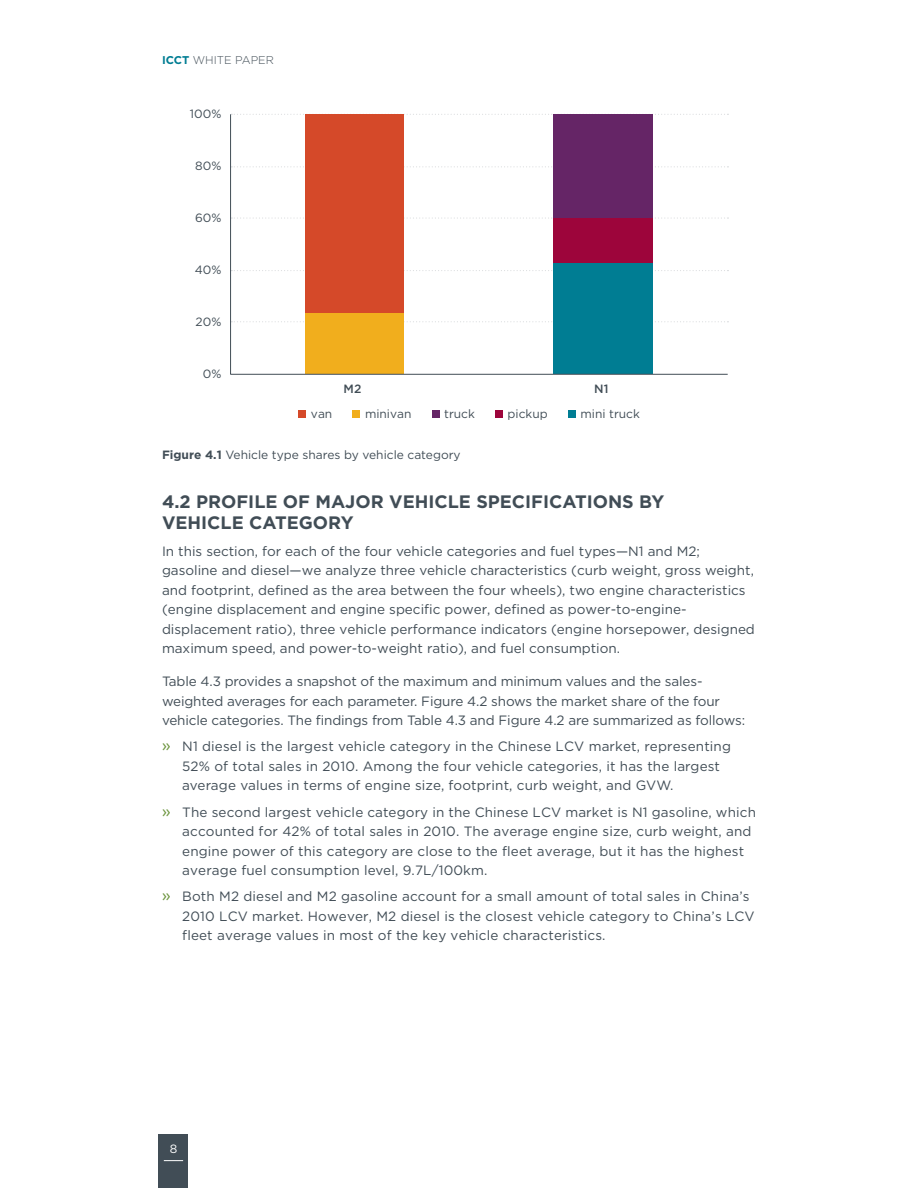
<style>
.page{position:relative;width:918px;height:1188px;background:#fff}
.page>*{position:absolute;margin:0;border:0;box-sizing:border-box;transform-origin:0 0}
.t1{font:700 18px/21.6px "Gotham";color:#414d56}
.t2{font:13.5px/19.5px "Gotham";color:#414d56}
.t3{font:12px "Gotham";color:#414d56}
.t4{font:500 12px "Gotham";color:#414d56}
.t5{font:12px "Gotham";color:#fff}
.t6{font:300 11.25px "Gotham";color:#414d56}
.s1{font-weight:700;color:#007d93}
.s2{font-weight:700}
.s3{font-size:16.5px;color:#6c953e}
</style>
<div class="page">
<div style="left:159px;top:1134px;width:29px;height:54px;background:#414d56"></div>
<svg style="left:164px;top:1160px;width:19px;height:1px"></svg>
<svg style="left:231px;top:114px;width:497px;height:1px"></svg>
<svg style="left:231px;top:166px;width:497px;height:1px"></svg>
<svg style="left:231px;top:217px;width:497px;height:2px"></svg>
<svg style="left:231px;top:270px;width:497px;height:1px"></svg>
<svg style="left:231px;top:321px;width:497px;height:1px"></svg>
<div style="left:553px;top:263px;width:100px;height:111px;background:#007d93"></div>
<div style="left:553px;top:218px;width:100px;height:45px;background:#9d053b"></div>
<div style="left:553px;top:114px;width:100px;height:104px;background:#652566"></div>
<div style="left:305px;top:312px;width:98px;height:62px;background:#f1ae1d"></div>
<div style="left:305px;top:114px;width:98px;height:198px;background:#d54929"></div>
<hr style="left:230px;top:114px;width:1px;height:260px;background:#414d56">
<hr style="left:231px;top:374px;width:497px;height:1px;background:#414d56">
<div style="left:299px;top:411px;width:7px;height:7px;background:#d54929"></div>
<div style="left:353px;top:411px;width:7px;height:7px;background:#f1ae1d"></div>
<div style="left:432px;top:411px;width:7px;height:7px;background:#652566"></div>
<div style="left:495px;top:411px;width:8px;height:7px;background:#9d053b"></div>
<div style="left:568px;top:411px;width:7px;height:7px;background:#007d93"></div>
<p class="t6" style="left:162px;top:53px;width:113px"><span class="s1">ICCT</span> WHITE PAPER</p>
<p class="t3" style="left:190px;top:106px;width:33px">100%</p>
<p class="t3" style="left:195px;top:158px;width:28px">80%</p>
<p class="t3" style="left:195px;top:210px;width:28px">60%</p>
<p class="t3" style="left:195px;top:262px;width:28px">40%</p>
<p class="t3" style="left:196px;top:314px;width:27px">20%</p>
<p class="t3" style="left:203px;top:366px;width:20px">0%</p>
<p class="t4" style="left:344px;top:381px;width:19px">M2</p>
<p class="t4" style="left:594px;top:381px;width:16px">N1</p>
<p class="t3" style="left:311px;top:406px;width:23px">van</p>
<p class="t3" style="left:365px;top:406px;width:48px">minivan</p>
<p class="t3" style="left:444px;top:406px;width:32px">truck</p>
<p class="t3" style="left:508px;top:406px;width:42px">pickup</p>
<p class="t3" style="left:580px;top:406px;width:61px">mini truck</p>
<p class="t3" style="left:162px;top:447px;width:300px"><span class="s2">Figure 4.1</span> Vehicle type shares by vehicle category</p>
<h1 class="t1" style="left:162px;top:491px;width:504px">4.2 PROFILE OF MAJOR VEHICLE SPECIFICATIONS BY<br>VEHICLE CATEGORY</h1>
<p class="t2" style="left:162px;top:541px;width:594px">In this section, for each of the four vehicle categories and fuel types—N1 and M2; gasoline and diesel—we analyze three vehicle characteristics (curb weight, gross weight, and footprint, defined as the area between the four wheels), two engine characteristics (engine displacement and engine specific power, defined as power-to-engine&shy;displacement ratio), three vehicle performance indicators (engine horsepower, designed maximum speed, and power-to-weight ratio), and fuel consumption.</p>
<p class="t2" style="left:162px;top:671px;width:585px">Table 4.3 provides a snapshot of the maximum and minimum values and the sales&shy;weighted averages for each parameter. Figure 4.2 shows the market share of the four vehicle categories. The findings from Table 4.3 and Figure 4.2 are summarized as follows:</p>
<p class="t2" style="left:182px;top:737px;width:550px;text-indent:-20px"><span class="s3">»</span> N1 diesel is the largest vehicle category in the Chinese LCV market, representing<br>52% of total sales in 2010. Among the four vehicle categories, it has the largest average values in terms of engine size, footprint, curb weight, and GVW.</p>
<p class="t2" style="left:182px;top:802px;width:575px;text-indent:-20px"><span class="s3">»</span> The second largest vehicle category in the Chinese LCV market is N1 gasoline, which accounted for 42% of total sales in 2010. The average engine size, curb weight, and engine power of this category are close to the fleet average, but it has the highest average fuel consumption level, 9.7L/100km.</p>
<p class="t2" style="left:182px;top:887px;width:574px;text-indent:-20px"><span class="s3">»</span> Both M2 diesel and M2 gasoline account for a small amount of total sales in China’s<br>2010 LCV market. However, M2 diesel is the closest vehicle category to China’s LCV fleet average values in most of the key vehicle characteristics.</p>
<p class="t5" style="left:170px;top:1141px;width:9px">8</p>
</div>
